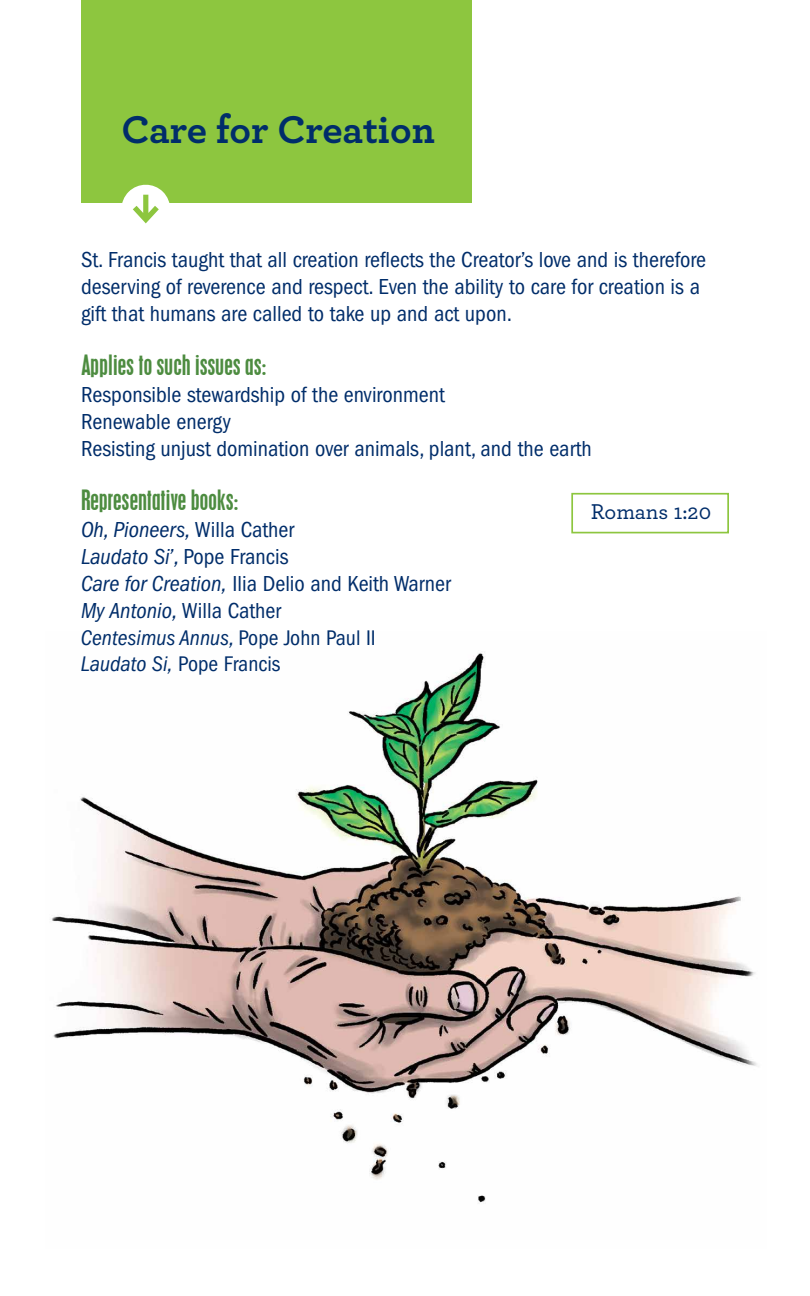
<style>
.page{position:relative;width:810px;height:1296px;background:#fff}
.page>*{position:absolute;margin:0;border:0;box-sizing:border-box;transform-origin:0 0}
.t1{font:700 40.5px "Archer";letter-spacing:-.005em;color:#002d6a}
.t2{font:condensed 24.75px "Placard";color:#4d8c40}
.t3{font:condensed 22.5px/27px "ITC Franklin Gothic Std";color:#002d6a}
.t4{font:500 22.5px "Archer";letter-spacing:-.005em;color:#002d6a}
.t5{font:italic condensed 22.05px/26.3px "ITC Franklin Gothic Std";color:#002d6a}
.s1{font-style:italic}
.s2{font-size:22.05px}
.s3{font-style:normal}
</style>
<div class="page">
<img style="left:52px;top:653px;width:705px;height:550px">
<div style="left:81px;top:0;width:390px;height:202px;background:#8dc63f"></div>
<svg style="left:119px;top:184px;width:53px;height:40px"></svg>
<div style="left:571px;top:493px;width:158px;height:40px;border:2px solid #8dc63f"></div>
<h1 class="t1" style="left:122px;top:98px;width:315px">Care for Creation</h1>
<p class="t3" style="left:81px;top:246px;width:627px">St. Francis taught that all creation reflects the Creator’s love and is therefore deserving of reverence and respect. Even the ability to care for creation is a gift that humans are called to take up and act upon.</p>
<p class="t2" style="left:81px;top:350px;width:187px">Applies to such issues as:</p>
<p class="t3" style="left:81px;top:381px;width:512px">Responsible stewardship of the environment<br>Renewable energy<br>Resisting unjust domination over animals, plant, and the earth</p>
<p class="t2" style="left:81px;top:485px;width:159px">Representative books:</p>
<p class="t3" style="left:81px;top:517px;width:372px"><span class="s1">Oh, Pioneers,</span> Willa Cather<br><span class="s1">Laudato Si’,</span> Pope Francis<br><span class="s1">Care for Creation,</span> Ilia Delio and Keith Warner<br><span class="s1">My Antonio,</span> Willa Cathe<span class="s2">r</span></p>
<p class="t5" style="left:81px;top:625px;width:296px">Centesimus Annus, <span class="s3">Pope John Paul II<br></span>Laudato Si, <span class="s3">Pope Francis</span></p>
<p class="t4" style="left:591px;top:496px;width:122px">Romans 1:20</p>
</div>
